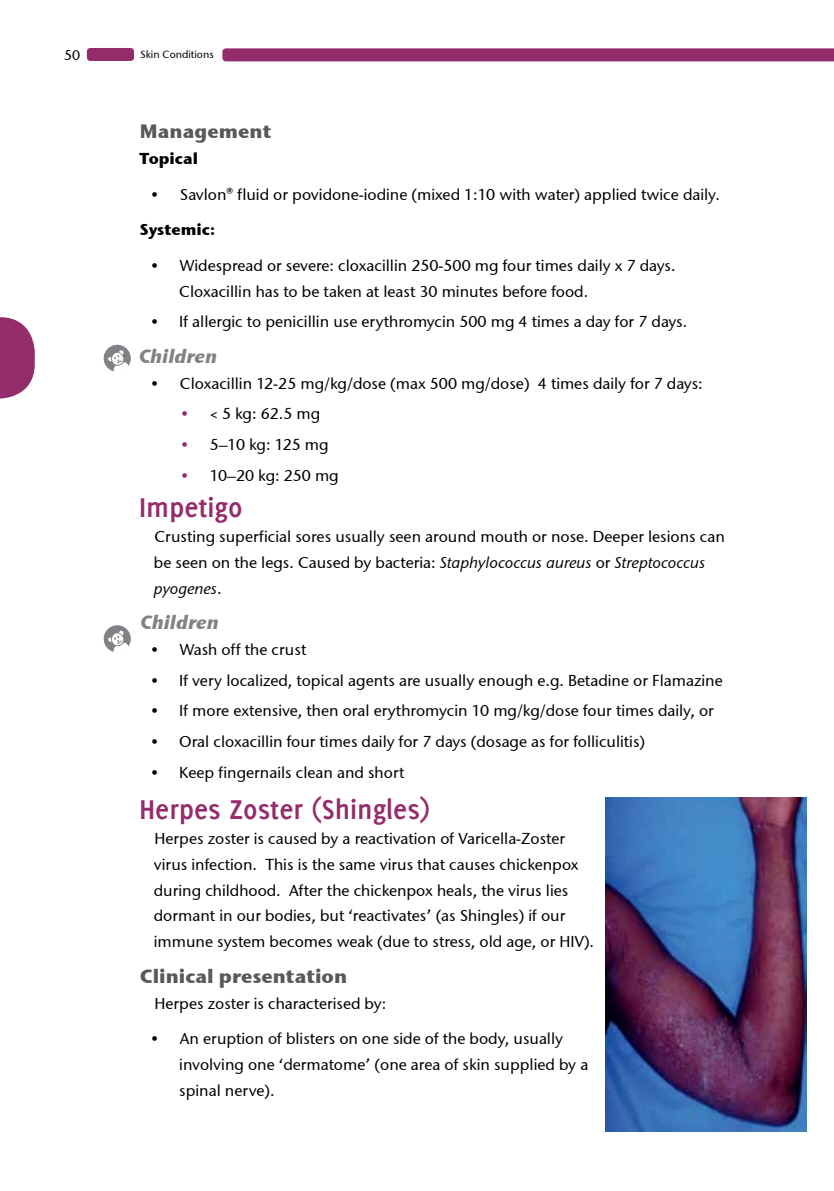
<style>
.page{position:relative;width:834px;height:1191px;background:#fff}
.page>*{position:absolute;margin:0;border:0;box-sizing:border-box;transform-origin:0 0}
.t1{font:700 29.75px "Delicious";color:#942b6a}
.t2{font:19.25px "Stone Sans ITCTT Bold";color:#58595b}
.t3{font:italic 19.25px "Stone Sans ITCTT Bold";color:#808285}
.t4{font:15.75px/25.7px "Stone Sans ITCTT Medium";color:#000}
.t5{font:15.75px "Stone Sans ITCTT Bold";color:#000}
.t6{font:14px "Stone Sans ITCTT Medium";color:#000}
.t7{font:10.5px "Stone Sans ITCTT Medium";color:#000}
.s1{color:#942b6a}
.s2{font-style:italic}
</style>
<div class="page">
<div style="left:87px;top:48px;width:47px;height:13px;background:#942b6a;border-radius:4px"></div>
<svg style="left:222px;top:48px;width:611px;height:13px;background:#97316e"></svg>
<svg style="left:0;top:317px;width:35px;height:81px"></svg>
<div style="left:104px;top:345px;width:27px;height:27px;background:#808285;border-radius:50%"></div>
<svg style="left:108px;top:350px;width:21px;height:22px"></svg>
<div style="left:104px;top:625px;width:27px;height:27px;background:#808285;border-radius:50%"></div>
<svg style="left:108px;top:630px;width:21px;height:23px"></svg>
<img style="left:605px;top:798px;width:201px;height:333px">
<p class="t6" style="left:64px;top:46px;width:18px">50</p>
<p class="t7" style="left:140px;top:48px;width:75px">Skin Conditions</p>
<p class="t2" style="left:140px;top:119px;width:133px">Management</p>
<p class="t5" style="left:140px;top:148px;width:60px">Topical</p>
<p class="t4" style="left:151px;top:181px;width:570px">• Savlon® fluid or povidone-iodine (mixed 1:10 with water) applied twice daily.</p>
<p class="t5" style="left:140px;top:220px;width:77px">Systemic:</p>
<p class="t4" style="left:179px;top:252px;width:498px;text-indent:-28px">• Widespread or severe: cloxacillin 250-500 mg four times daily x 7 days.<br>Cloxacillin has to be taken at least 30 minutes before food.</p>
<p class="t4" style="left:151px;top:309px;width:537px">• If allergic to penicillin use erythromycin 500 mg 4 times a day for 7 days.</p>
<p class="t3" style="left:139px;top:344px;width:80px">Children</p>
<p class="t4" style="left:151px;top:370px;width:553px">• Cloxacillin 12-25 mg/kg/dose (max 500 mg/dose) 4 times daily for 7 days:</p>
<p class="t4" style="left:181px;top:401px;width:141px"><span class="s1">•</span> &lt; 5 kg: 62.5 mg</p>
<p class="t4" style="left:181px;top:432px;width:149px"><span class="s1">•</span> 5–10 kg: 125 mg</p>
<p class="t4" style="left:181px;top:462px;width:159px"><span class="s1">•</span> 10–20 kg: 250 mg</p>
<p class="t1" style="left:139px;top:490px;width:105px">Impetigo</p>
<p class="t4" style="left:154px;top:524px;width:572px">Crusting superficial sores usually seen around mouth or nose. Deeper lesions can be seen on the legs. Caused by bacteria: <span class="s2">Staphylococcus aureus</span> or <span class="s2">Streptococcus pyogenes</span>.</p>
<p class="t3" style="left:141px;top:611px;width:80px">Children</p>
<p class="t4" style="left:151px;top:636px;width:156px">• Wash off the crust</p>
<p class="t4" style="left:151px;top:667px;width:573px">• If very localized, topical agents are usually enough e.g. Betadine or Flamazine</p>
<p class="t4" style="left:151px;top:698px;width:564px">• If more extensive, then oral erythromycin 10 mg/kg/dose four times daily, or</p>
<p class="t4" style="left:151px;top:728px;width:495px">• Oral cloxacillin four times daily for 7 days (dosage as for folliculitis)</p>
<p class="t4" style="left:151px;top:759px;width:255px">• Keep fingernails clean and short</p>
<p class="t1" style="left:139px;top:791px;width:292px">Herpes Zoster (Shingles)</p>
<p class="t4" style="left:154px;top:826px;width:441px">Herpes zoster is caused by a reactivation of Varicella-Zoster virus infection. This is the same virus that causes chickenpox during childhood. After the chickenpox heals, the virus lies dormant in our bodies, but ‘reactivates’ (as Shingles) if our immune system becomes weak (due to stress, old age, or HIV).</p>
<p class="t2" style="left:140px;top:963px;width:209px">Clinical presentation</p>
<p class="t4" style="left:154px;top:990px;width:233px">Herpes zoster is characterised by:</p>
<p class="t4" style="left:179px;top:1025px;width:410px;text-indent:-28px">• An eruption of blisters on one side of the body, usually involving one ‘dermatome’ (one area of skin supplied by a spinal nerve).</p>
</div>
